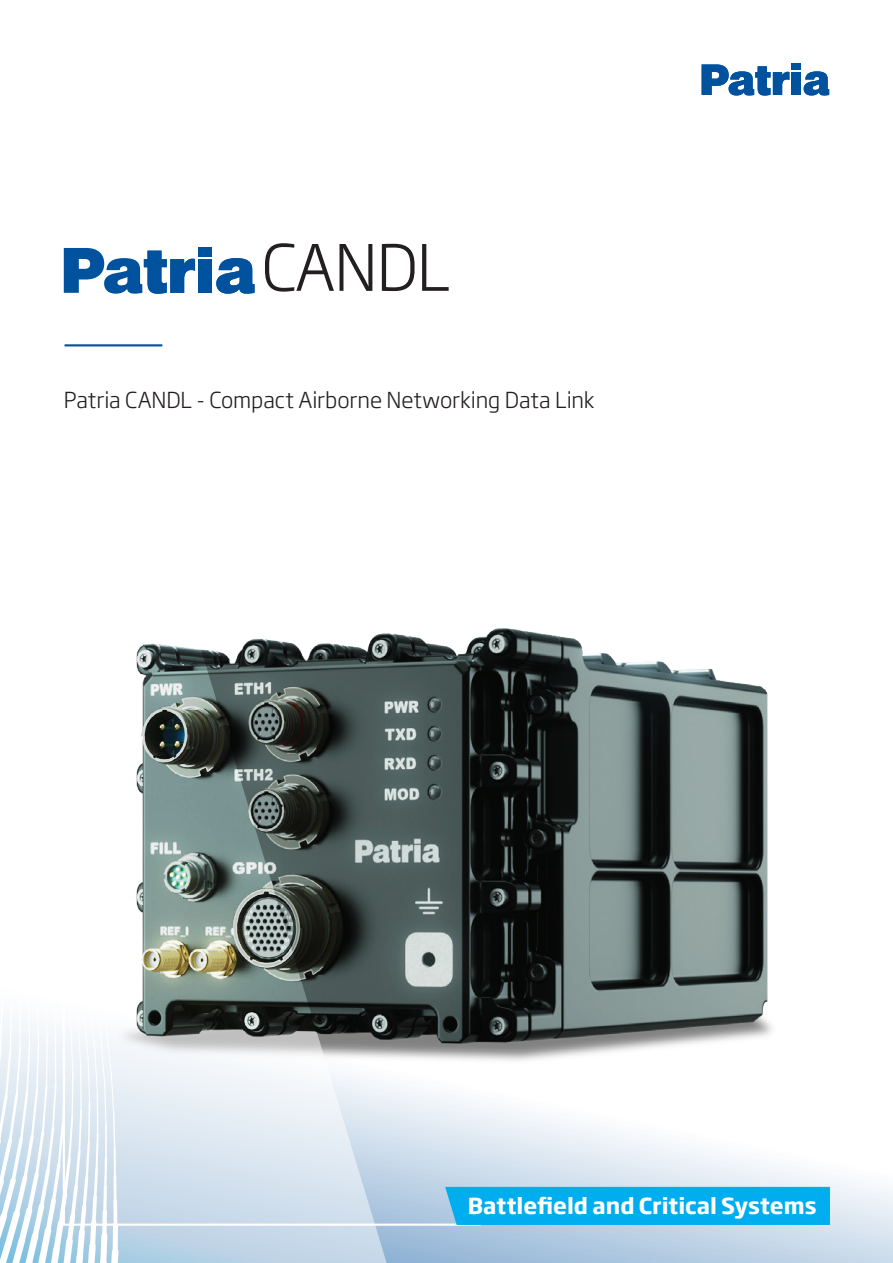
<style>
.page{position:relative;width:893px;height:1263px;background:#fff}
.page>*{position:absolute;margin:0;border:0;box-sizing:border-box;transform-origin:0 0}
.t1{font:300 63px "Soho Gothic Pro";letter-spacing:-.02em;color:#231f20}
.t2{font:300 21.75px "Soho Gothic Pro";letter-spacing:-.005em;color:#231f20}
.t3{font:700 21.75px "Soho Gothic Pro";color:#fff}
</style>
<div class="page">
<svg style="left:838px;top:1180px;width:55px;height:83px"></svg>
<img style="left:392px;top:628px;width:446px;height:635px">
<svg style="left:0;top:1019px;width:392px;height:244px"></svg>
<hr style="left:65px;top:344px;width:97px;height:2px;background:#01529e">
<svg style="left:62px;top:628px;width:421px;height:599px"></svg>
<svg style="left:216px;top:258px;width:39px;height:36px"></svg>
<div style="left:198px;top:247px;width:14px;height:9px;background:#01529e"></div>
<div style="left:198px;top:259px;width:14px;height:34px;background:#01529e"></div>
<svg style="left:64px;top:248px;width:131px;height:46px"></svg>
<svg style="left:803px;top:71px;width:26px;height:25px"></svg>
<div style="left:791px;top:64px;width:10px;height:6px;background:#01529e"></div>
<div style="left:791px;top:72px;width:10px;height:23px;background:#01529e"></div>
<svg style="left:702px;top:64px;width:87px;height:32px"></svg>
<div style="left:445px;top:1187px;width:385px;height:38px;background:#00aeef"></div>
<h1 class="t1" style="left:261px;top:218px;width:190px">CANDL</h1>
<p class="t2" style="left:64px;top:383px;width:532px">Patria CANDL - Compact Airborne Networking Data Link</p>
<p class="t3" style="left:468px;top:1188px;width:350px">Battlefield and Critical Systems</p>
</div>
